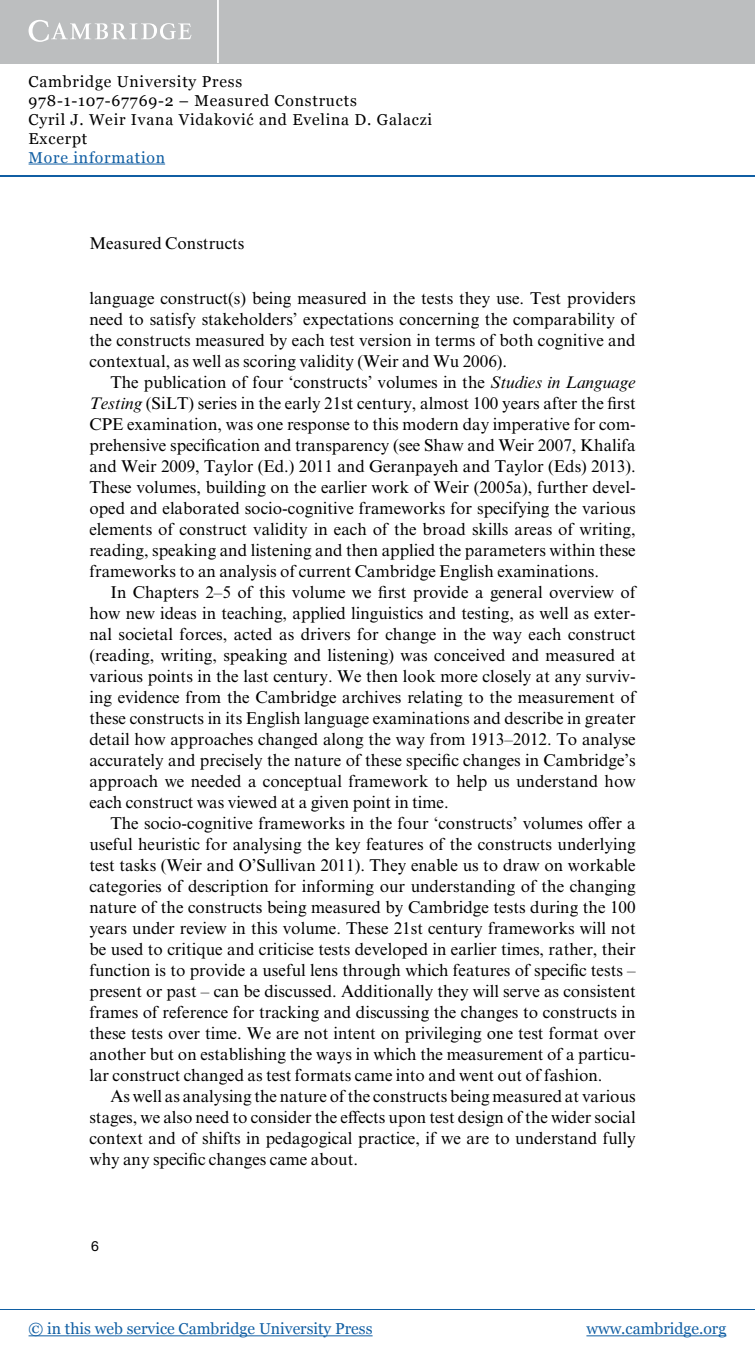
<style>
.page{position:relative;width:755px;height:1363px;background:#fff}
.page>*{position:absolute;margin:0;border:0;box-sizing:border-box;transform-origin:0 0}
.t1{font:17.15px/21px "Times NRMT Pro";color:#000;text-align:justify}
.t2{font:15.75px/18.7px "Georgia";letter-spacing:.05em;color:#000}
.t3{font:15.75px "Georgia";color:#105ea3}
.t4{font:15.75px "Georgia";letter-spacing:.05em;color:#105ea3}
.t5{font:14px "Helvetica Neue LT Std";color:#000}
.s1{font-style:italic}
</style>
<div class="page">
<div style="left:0;top:0;width:754px;height:63px;background:#bcbebf"></div>
<hr style="left:217px;top:0;width:2px;height:63px;background:#fff">
<svg style="left:29px;top:20px;width:162px;height:22px"></svg>
<hr style="left:29px;top:164px;width:136px;height:1px;background:#105ea3">
<hr style="left:0;top:175px;width:754px;height:2px;background:#105ea3">
<hr style="left:0;top:1308px;width:754px;height:1px;background:#105ea3">
<hr style="left:29px;top:1335px;width:343px;height:1px;background:#105ea3">
<hr style="left:586px;top:1335px;width:139px;height:1px;background:#105ea3">
<p class="t2" style="left:29px;top:73px;width:405px">Cambridge University Press<br>978-1-107-67769-2 – Measured Constructs<br>Cyril J. Weir Ivana Vidaković and Evelina D. Galaczi<br>Excerpt</p>
<p class="t4" style="left:29px;top:148px;width:138px">More information</p>
<p class="t1" style="left:89px;top:233px;width:156px">Measured Constructs</p>
<p class="t1" style="left:89px;top:288px;width:547px">language construct(s) being measured in the tests they use. Test providers need to satisfy stakeholders’ expectations concerning the comparability of the constructs measured by each test version in terms of both cognitive and contextual, as well as scoring validity (Weir and Wu 2006).</p>
<p class="t1" style="left:89px;top:372px;width:547px;text-indent:21px">The publication of four ‘constructs’ volumes in the <span class="s1">Studies in Language Testing</span> (SiLT) series in the early 21st century, almost 100 years after the first CPE examination, was one response to this modern day imperative for com&shy;prehensive specification and transparency (see Shaw and Weir 2007, Khalifa and Weir 2009, Taylor (Ed.) 2011 and Geranpayeh and Taylor (Eds) 2013).<br>These volumes, building on the earlier work of Weir (2005a), further devel&shy;oped and elaborated socio- cognitive frameworks for specifying the various elements of construct validity in each of the broad skills areas of writing, reading, speaking and listening and then applied the para meters within these frameworks to an analysis of current Cambridge English examinations.</p>
<p class="t1" style="left:89px;top:582px;width:547px;text-indent:21px">In Chapters 2–5 of this volume we first provide a general overview of how new ideas in teaching, applied linguistics and testing, as well as exter&shy;nal societal forces, acted as drivers for change in the way each construct (reading, writing, speaking and listening) was conceived and measured at various points in the last century. We then look more closely at any surviv&shy;ing evidence from the Cambridge archives relating to the measurement of these constructs in its English language examinations and describe in greater detail how approaches changed along the way from 1913–2012. To analyse accurately and precisely the nature of these specific changes in Cambridge’s approach we needed a conceptual framework to help us understand how each construct was viewed at a given point in time.</p>
<p class="t1" style="left:89px;top:813px;width:547px;text-indent:21px">The socio- cognitive frameworks in the four ‘constructs’ volumes offer a useful heuristic for analysing the key features of the constructs underlying test tasks (Weir and O’Sullivan 2011). They enable us to draw on workable categories of description for informing our understanding of the changing nature of the constructs being measured by Cambridge tests during the 100 years under review in this volume. These 21st century frameworks will not be used to critique and criticise tests developed in earlier times, rather, their function is to provide a useful lens through which features of specific tests – present or past – can be discussed. Additionally they will serve as consistent frames of reference for tracking and discussing the changes to constructs in these tests over time. We are not intent on privileging one test format over another but on establishing the ways in which the measurement of a particu&shy;lar construct changed as test formats came into and went out of fashion.</p>
<p class="t1" style="left:89px;top:1086px;width:547px;text-indent:21px">As well as analysing the nature of the constructs being measured at various stages, we also need to consider the effects upon test design of the wider social context and of shifts in pedagogical practice, if we are to understand fully why any specific changes came about.</p>
<p class="t5" style="left:91px;top:1237px;width:9px">6</p>
<p class="t3" style="left:29px;top:1319px;width:345px">© in this web service Cambridge University Press</p>
<p class="t3" style="left:586px;top:1319px;width:141px">www.cambridge.org</p>
</div>
